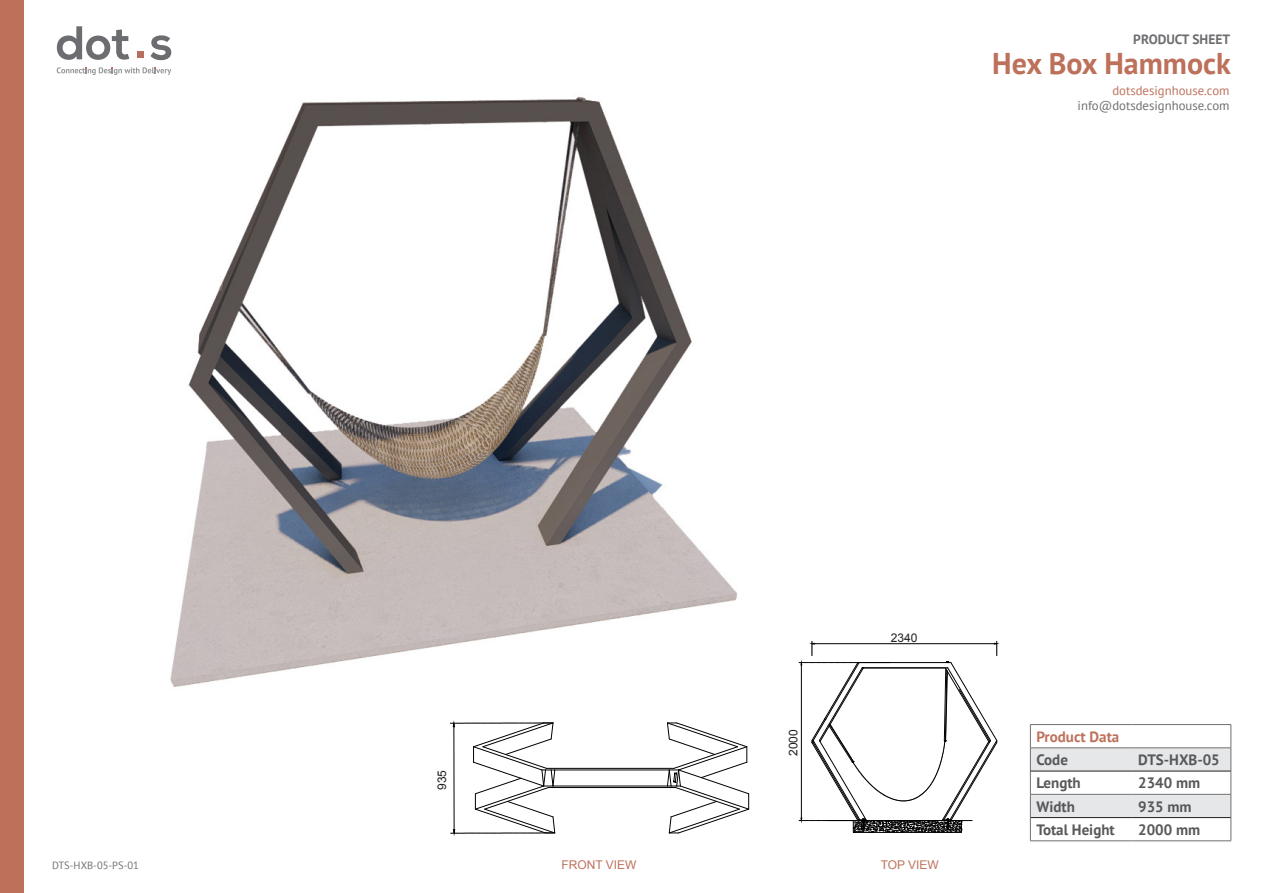
<style>
.page{position:relative;width:1263px;height:893px;background:#fff}
.page>*{position:absolute;margin:0;border:0;box-sizing:border-box;transform-origin:0 0}
.t1{font:700 30px "PT Sans";color:#bd715b}
.t2{font:700 15px "PT Sans";color:#57585a}
.t3{font:700 15px "PT Sans";color:#bd715b}
.t4{font:700 13.5px "PT Sans";color:#6d6e71}
.t5{font:12.75px "PT Sans";color:#6d6e71}
.t6{font:12.75px "PT Sans";color:#bd715b}
.t7{font:12px "Arial";color:#bd715b}
.t8{font:12px "Arial";color:#231f20}
.t9{font:10.5px "PT Sans";color:#6d6e71}
</style>
<div class="page">
<div style="left:0;top:0;width:23px;height:893px;background:#bd715b"></div>
<svg style="left:57px;top:26px;width:72px;height:34px"></svg>
<svg style="left:150px;top:35px;width:21px;height:25px"></svg>
<div style="left:137px;top:51px;width:6px;height:7px;background:#b56f5c"></div>
<svg style="left:57px;top:67px;width:114px;height:8px"></svg>
<img style="left:170px;top:96px;width:568px;height:591px">
<hr style="left:1030px;top:724px;width:102px;height:1px;background:#707070">
<hr style="left:1132px;top:724px;width:99px;height:1px;background:#707070">
<svg style="left:1030px;top:725px;width:202px;height:116px"></svg>
<hr style="left:1132px;top:840px;width:99px;height:1px;background:#707070">
<hr style="left:1132px;top:771px;width:99px;height:1px;background:#231f20">
<hr style="left:1132px;top:817px;width:99px;height:1px;background:#231f20">
<svg style="left:798px;top:641px;width:202px;height:192px"></svg>
<svg style="left:432px;top:633px;width:318px;height:203px"></svg>
<p class="t9" style="left:52px;top:858px;width:88px">DTS-HXB-05-PS-01</p>
<p class="t4" style="left:1133px;top:30px;width:98px">PRODUCT SHEET</p>
<p class="t1" style="left:992px;top:43px;width:240px">Hex Box Hammock</p>
<p class="t6" style="left:1112px;top:82px;width:119px">dotsdesignhouse.com</p>
<p class="t5" style="left:1078px;top:97px;width:153px">info@dotsdesignhouse.com</p>
<p class="t8" style="left:434px;top:790px;width:22px;rotate:-90deg">935</p>
<p class="t8" style="left:785px;top:756px;width:28px;rotate:-90deg">2000</p>
<p class="t8" style="left:891px;top:630px;width:28px">2340</p>
<p class="t7" style="left:561px;top:856px;width:77px">FRONT VIEW</p>
<p class="t7" style="left:881px;top:856px;width:60px">TOP VIEW</p>
<p class="t3" style="left:1036px;top:727px;width:84px">Product Data</p>
<p class="t2" style="left:1036px;top:750px;width:33px">Code</p>
<p class="t2" style="left:1138px;top:750px;width:83px">DTS-HXB-05</p>
<p class="t2" style="left:1036px;top:773px;width:46px">Length</p>
<p class="t2" style="left:1138px;top:773px;width:63px">2340 mm</p>
<p class="t2" style="left:1036px;top:796px;width:40px">Width</p>
<p class="t2" style="left:1138px;top:796px;width:55px">935 mm</p>
<p class="t2" style="left:1036px;top:820px;width:80px">Total Height</p>
<p class="t2" style="left:1138px;top:820px;width:63px">2000 mm</p>
</div>
